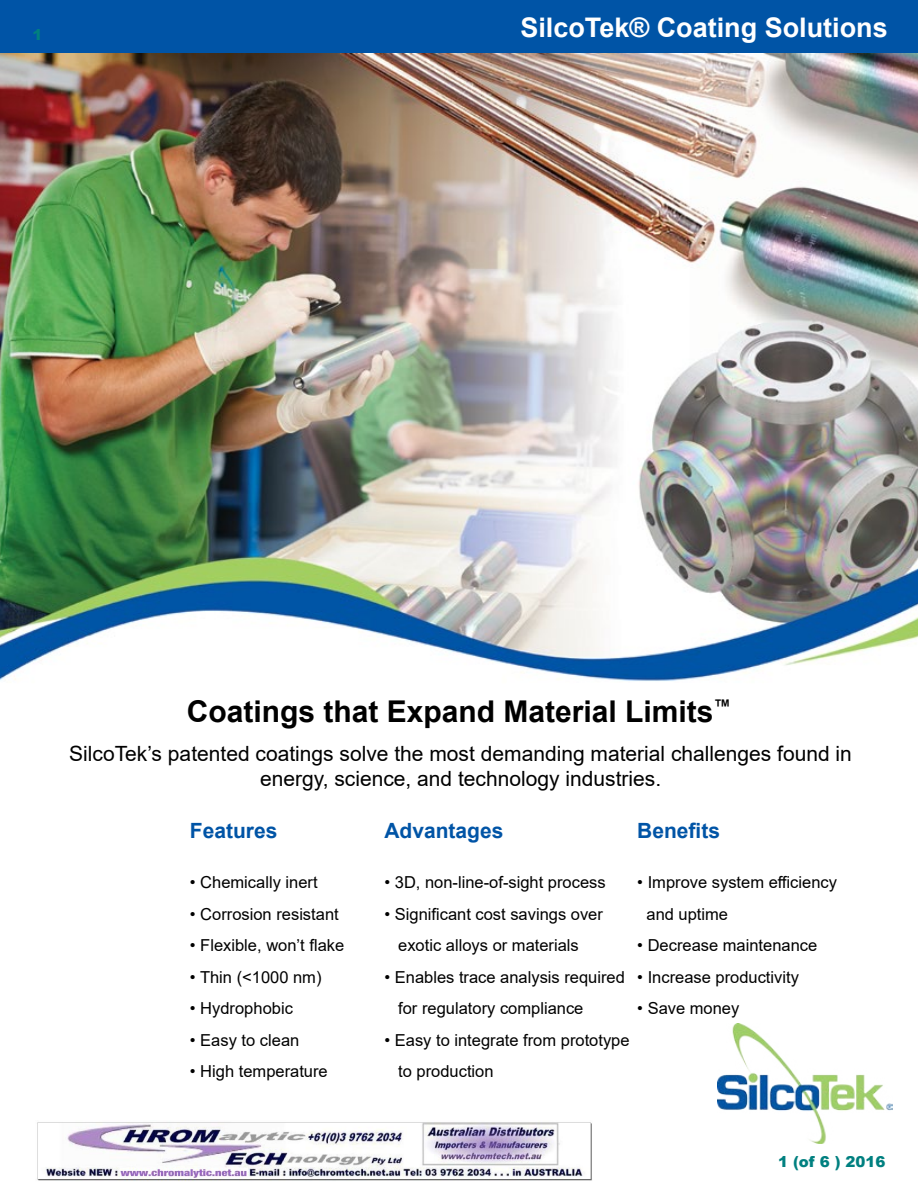
<style>
.page{position:relative;width:918px;height:1188px;background:#fff}
.page>*{position:absolute;margin:0;border:0;box-sizing:border-box;transform-origin:0 0}
.t1{font:700 30px "Arial";color:#000}
.t2{font:700 27px "Arial";color:#fff}
.t3{font:21px/25.2px "Arial";color:#000;text-align:center}
.t4{font:700 21px "Arial";color:#0054a6}
.t5{font:16.5px/31.5px "Arial";color:#000}
.t6{font:900 15px "Arial";color:#008080}
</style>
<div class="page">
<div style="left:0;top:0;width:918px;height:53px;background:#0054a6"></div>
<img style="left:0;top:53px;width:918px;height:628px">
<img style="left:717px;top:1024px;width:176px;height:120px">
<img style="left:37px;top:1122px;width:555px;height:59px">
<p class="t6" style="left:32px;top:24px;width:12px">1</p>
<h2 class="t2" style="left:520px;top:8px;width:369px">SilcoTek® Coating Solutions</h2>
<h1 class="t1" style="left:187px;top:690px;width:546px">Coatings that Expand Material Limits<sup>™</sup></h1>
<p class="t3" style="left:69px;top:741px;width:784px">SilcoTek’s patented coatings solve the most demanding material challenges found in energy, science, and technology industries.</p>
<p class="t4" style="left:190px;top:816px;width:89px">Features</p>
<p class="t4" style="left:384px;top:816px;width:121px">Advantages</p>
<p class="t4" style="left:637px;top:816px;width:84px">Benefits</p>
<p class="t5" style="left:190px;top:867px;width:129px">• Chemically inert</p>
<p class="t5" style="left:190px;top:898px;width:150px">• Corrosion resistant</p>
<p class="t5" style="left:190px;top:930px;width:156px">• Flexible, won’t flake</p>
<p class="t5" style="left:190px;top:961px;width:133px">• Thin (&lt;1000 nm)</p>
<p class="t5" style="left:190px;top:993px;width:104px">• Hydrophobic</p>
<p class="t5" style="left:190px;top:1024px;width:111px">• Easy to clean</p>
<p class="t5" style="left:190px;top:1056px;width:139px">• High temperature</p>
<p class="t5" style="left:646px;top:867px;width:192px;text-indent:-9px">• Improve system efficiency and uptime</p>
<p class="t5" style="left:637px;top:930px;width:182px">• Decrease maintenance</p>
<p class="t5" style="left:637px;top:961px;width:163px">• Increase productivity</p>
<p class="t5" style="left:637px;top:993px;width:104px">• Save money</p>
<p class="t5" style="left:384px;top:867px;width:223px">• 3D, non-line-of-sight process</p>
<p class="t5" style="left:398px;top:898px;width:206px;text-indent:-14px">• Significant cost savings over exotic alloys or materials</p>
<p class="t5" style="left:398px;top:961px;width:228px;text-indent:-14px">• Enables trace analysis required for regulatory compliance</p>
<p class="t5" style="left:398px;top:1024px;width:233px;text-indent:-14px">• Easy to integrate from prototype to production</p>
<p class="t6" style="left:778px;top:1151px;width:109px">1 (of 6 ) 2016</p>
</div>
